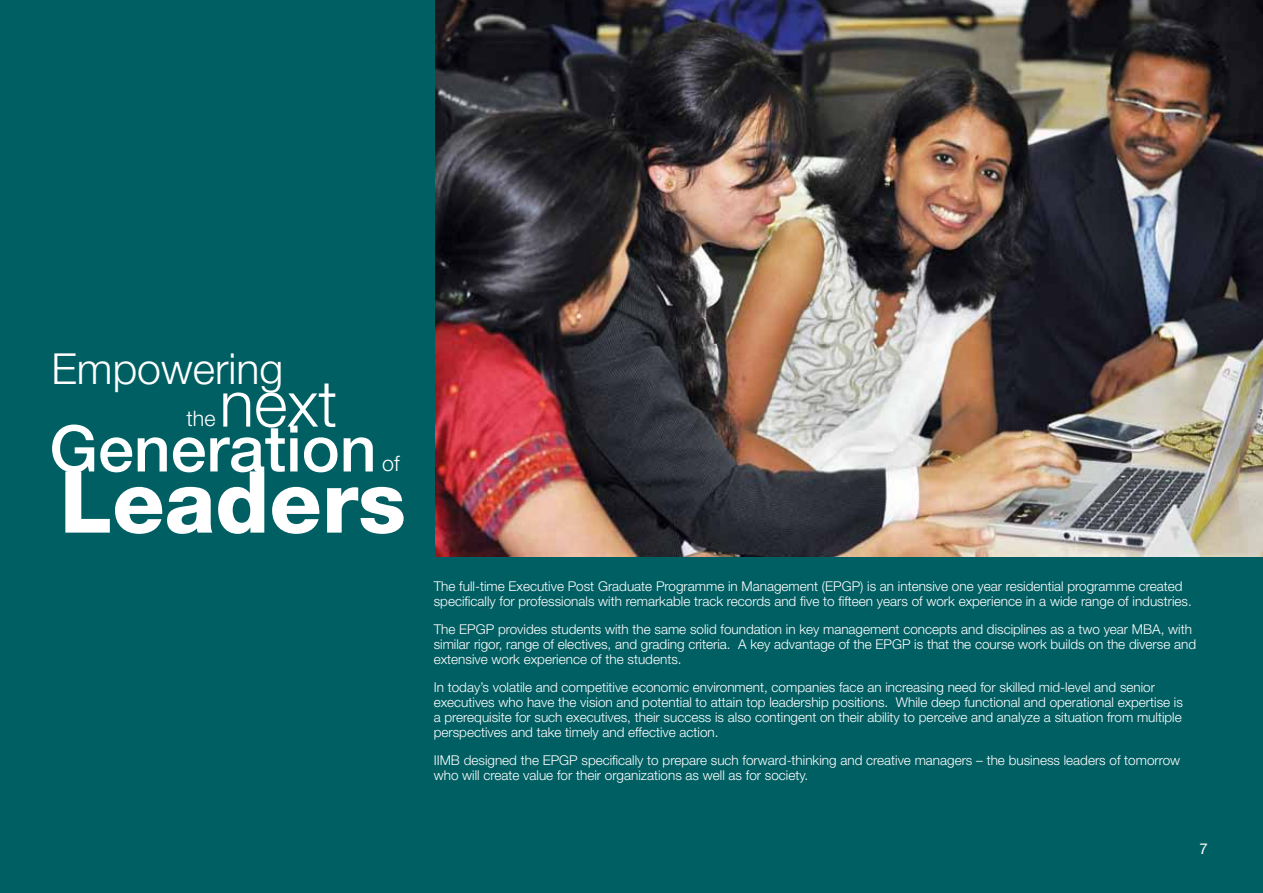
<style>
.page{position:relative;width:1263px;height:893px;background:#005f63}
.page>*{position:absolute;margin:0;border:0;box-sizing:border-box;transform-origin:0 0}
.t1{font:800 85.65px "Helvetica Neue";color:#fff}
.t2{font:500 64.2px "Helvetica Neue";color:#fff}
.t3{font:300 64.2px "Helvetica Neue";color:#fff}
.t4{font:300 42.9px "Helvetica Neue";color:#fff}
.t5{font:300 21.45px "Helvetica Neue";color:#fff}
.t6{font:15px "Helvetica Neue";color:#fff}
.t7{font:300 13.5px/15px "Helvetica Neue";color:#fff}
</style>
<div class="page">
<img style="left:435px;top:0;width:828px;height:557px">
<h3 class="t4" style="left:52px;top:342px;width:233px">Empowering</h3>
<h2 class="t3" style="left:219px;top:364px;width:119px">next</h2>
<h3 class="t5" style="left:186px;top:405px;width:30px">the</h3>
<h2 class="t2" style="left:49px;top:410px;width:329px">Generation</h2>
<h3 class="t5" style="left:382px;top:450px;width:19px">of</h3>
<h1 class="t1" style="left:60px;top:451px;width:347px">Leaders</h1>
<p class="t7" style="left:434px;top:579px;width:759px">The full-time Executive Post Graduate Programme in Management (EPGP) is an intensive one year residential programme created specifically for professionals with remarkable track records and five to fifteen years of work experience in a wide range of industries.</p>
<p class="t7" style="left:434px;top:622px;width:764px">The EPGP provides students with the same solid foundation in key management concepts and disciplines as a two year MBA, with similar rigor, range of electives, and grading criteria. A key advantage of the EPGP is that the course work builds on the diverse and extensive work experience of the students.</p>
<p class="t7" style="left:434px;top:679px;width:751px">In today’s volatile and competitive economic environment, companies face an increasing need for skilled mid-level and senior executives who have the vision and potential to attain top leadership positions. While deep functional and operational expertise is a prerequisite for such executives, their success is also contingent on their ability to perceive and analyze a situation from multiple perspectives and take timely and effective action.</p>
<p class="t7" style="left:434px;top:752px;width:748px">IIMB designed the EPGP specifically to prepare such forward-thinking and creative managers – the business leaders of tomorrow who will create value for their organizations as well as for society.</p>
<p class="t6" style="left:1199px;top:839px;width:10px">7</p>
</div>
